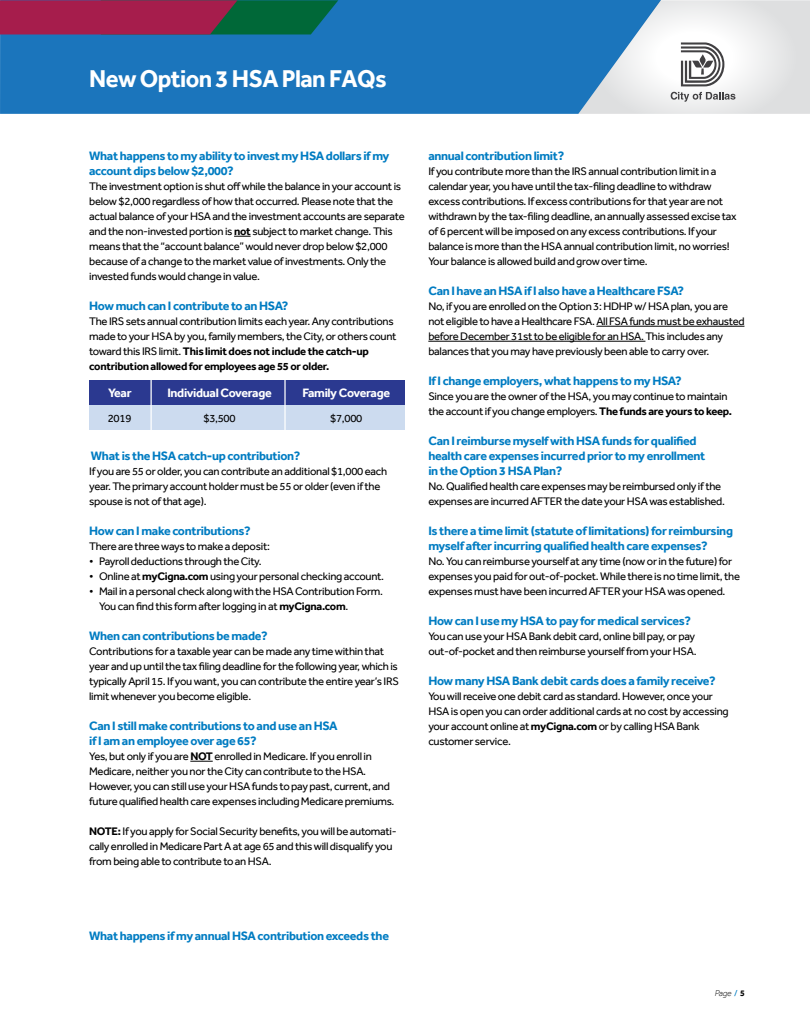
<style>
.page{position:relative;width:810px;height:1035px;background:#fff}
.page>*{position:absolute;margin:0;border:0;box-sizing:border-box;transform-origin:0 0}
.t1{font:700 25px "Effra";letter-spacing:-.025em;color:#fff;scale:.96 1}
.t2{font:700 12.5px/15px "Effra";letter-spacing:-.025em;color:#007cc2}
.t3{font:700 12.5px "Effra";letter-spacing:-.025em;color:#fff}
.t4{font:11.25px/15px "Effra";letter-spacing:-.025em;color:#000}
.t5{font:italic 300 8.75px "Effra";color:#000}
.s1{font-weight:700}
.s2{font-weight:400;font-style:normal;color:#007cc2}
.s3{font-weight:700;font-style:normal}
</style>
<div class="page">
<div style="left:0;top:0;width:578px;height:114px;background:#1b75bc"></div>
<svg style="left:578px;top:0;width:232px;height:114px"></svg>
<svg style="left:0;top:0;width:338px;height:34px;background:#6e374a"></svg>
<svg style="left:234px;top:236px;width:17px;height:1px"></svg>
<svg style="left:190px;top:761px;width:23px;height:1px"></svg>
<hr style="left:596px;top:326px;width:148px;height:1px;background:#000">
<hr style="left:428px;top:341px;width:217px;height:1px;background:#000">
<div style="left:89px;top:380px;width:316px;height:24px;background:#2b3990"></div>
<div style="left:89px;top:406px;width:316px;height:24px;background:#ccdbef"></div>
<hr style="left:151px;top:378px;width:1px;height:58px;background:#fff">
<hr style="left:284px;top:376px;width:2px;height:57px;background:#fff">
<h1 class="t1" style="left:89px;top:63px;width:311px">New Option 3 HSA Plan FAQs</h1>
<p class="t2" style="left:89px;top:148px;width:302px">What happens to my ability to invest my HSA dollars if my account dips below $2,000?</p>
<p class="t4" style="left:89px;top:178px;width:317px">The investment option is shut off while the balance in your account is below $2,000 regardless of how that occurred. Please note that the actual balance of your HSA and the investment accounts are separate and the non-invested portion is <span class="s1">not</span> subject to market change. This means that the “account balance” would never drop below $2,000 because of a change to the market value of investments. Only the invested funds would change in value.</p>
<p class="t2" style="left:89px;top:298px;width:201px">How much can I contribute to an HSA?</p>
<p class="t4" style="left:89px;top:313px;width:309px">The IRS sets annual contribution limits each year. Any contributions made to your HSA by you, family members, the City, or others count toward this IRS limit. <span class="s1">This limit does not include the catch-up contribution allowed for employees age 55 or older.</span></p>
<p class="t3" style="left:108px;top:385px;width:25px">Year</p>
<p class="t3" style="left:167px;top:385px;width:106px">Individual Coverage</p>
<p class="t3" style="left:302px;top:385px;width:89px">Family Coverage</p>
<p class="t4" style="left:108px;top:411px;width:25px">2019</p>
<p class="t4" style="left:203px;top:411px;width:34px">$3,500</p>
<p class="t4" style="left:330px;top:411px;width:34px">$7,000</p>
<p class="t2" style="left:91px;top:448px;width:211px">What is the HSA catch-up contribution?</p>
<p class="t4" style="left:89px;top:463px;width:300px">If you are 55 or older, you can contribute an additional $1,000 each year. The primary account holder must be 55 or older (even if the spouse is not of that age).</p>
<p class="t2" style="left:89px;top:523px;width:163px">How can I make contributions?</p>
<p class="t4" style="left:89px;top:538px;width:182px">There are three ways to make a deposit:</p>
<p class="t4" style="left:89px;top:553px;width:174px">• Payroll deductions through the City.</p>
<p class="t4" style="left:89px;top:568px;width:296px">• Online at <span class="s1">myCigna.com</span> using your personal checking account.</p>
<p class="t4" style="left:99px;top:583px;width:285px;text-indent:-10px">• Mail in a personal check along with the HSA Contribution Form.<br>You can find this form after logging in at <span class="s1">myCigna.com</span>.</p>
<p class="t2" style="left:89px;top:628px;width:180px">When can contributions be made?</p>
<p class="t4" style="left:89px;top:643px;width:311px">Contributions for a taxable year can be made any time within that year and up until the tax filing deadline for the following year, which is typically April 15. If you want, you can contribute the entire year’s IRS limit whenever you become eligible.</p>
<p class="t2" style="left:89px;top:718px;width:250px">Can I still make contributions to and use an HSA if I am an employee over age 65?</p>
<p class="t4" style="left:89px;top:748px;width:307px">Yes, but only if you are <span class="s1">NOT</span> enrolled in Medicare. If you enroll in Medicare, neither you nor the City can contribute to the HSA.<br>However, you can still use your HSA funds to pay past, current, and future qualified health care expenses including Medicare premiums.</p>
<p class="t4" style="left:89px;top:823px;width:309px"><span class="s1">NOTE:</span> If you apply for Social Security benefits, you will be automati&shy;cally enrolled in Medicare Part A at age 65 and this will disqualify you from being able to contribute to an HSA.</p>
<p class="t2" style="left:428px;top:148px;width:137px">annual contribution limit?</p>
<p class="t4" style="left:428px;top:163px;width:310px">If you contribute more than the IRS annual contribution limit in a calendar year, you have until the tax-filing deadline to withdraw excess contributions. If excess contributions for that year are not withdrawn by the tax-filing deadline, an annually assessed excise tax of 6 percent will be imposed on any excess contributions. If your balance is more than the HSA annual contribution limit, no worries!<br>Your balance is allowed build and grow over time.</p>
<p class="t2" style="left:428px;top:283px;width:257px">Can I have an HSA if I also have a Healthcare FSA?</p>
<p class="t4" style="left:428px;top:298px;width:318px">No, if you are enrolled on the Option 3: HDHP w/ HSA plan, you are not eligible to have a Healthcare FSA. All FSA funds must be exhausted before December 31st to be eligible for an HSA. This includes any balances that you may have previously been able to carry over.</p>
<p class="t2" style="left:428px;top:373px;width:255px">If I change employers, what happens to my HSA?</p>
<p class="t4" style="left:428px;top:388px;width:305px">Since you are the owner of the HSA, you may continue to maintain the account if you change employers. <span class="s1">The funds are yours to keep.</span></p>
<p class="t2" style="left:428px;top:433px;width:279px">Can I reimburse myself with HSA funds for qualified health care expenses incurred prior to my enrollment in the Option 3 HSA Plan?</p>
<p class="t4" style="left:428px;top:478px;width:298px">No. Qualified health care expenses may be reimbursed only if the expenses are incurred AFTER the date your HSA was established.</p>
<p class="t2" style="left:428px;top:523px;width:306px">Is there a time limit (statute of limitations) for reimbursing myself after incurring qualified health care expenses?</p>
<p class="t4" style="left:428px;top:553px;width:313px">No. You can reimburse yourself at any time (now or in the future) for expenses you paid for out-of-pocket. While there is no time limit, the expenses must have been incurred AFTER your HSA was opened.</p>
<p class="t2" style="left:428px;top:613px;width:264px">How can I use my HSA to pay for medical services?</p>
<p class="t4" style="left:428px;top:628px;width:270px">You can use your HSA Bank debit card, online bill pay, or pay out-of-pocket and then reimburse yourself from your HSA.</p>
<p class="t2" style="left:428px;top:673px;width:289px">How many HSA Bank debit cards does a family receive?</p>
<p class="t4" style="left:428px;top:688px;width:302px">You will receive one debit card as standard. However, once your HSA is open you can order additional cards at no cost by accessing your account online at <span class="s1">myCigna.com</span> or by calling HSA Bank customer service.</p>
<p class="t2" style="left:89px;top:928px;width:301px">What happens if my annual HSA contribution exceeds the</p>
<p class="t5" style="left:715px;top:988px;width:32px">Page <span class="s2">/</span> <span class="s3">5</span></p>
</div>
